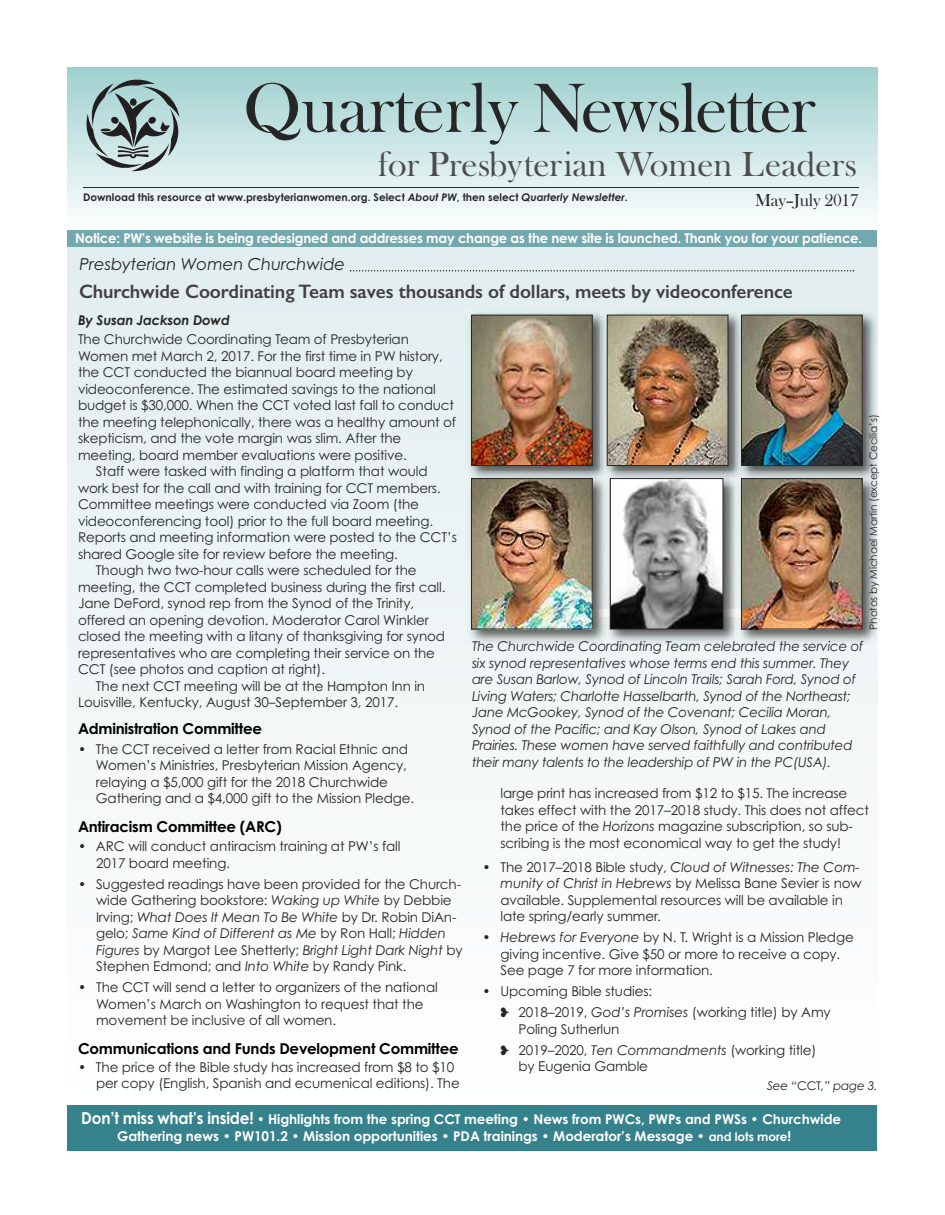
<style>
.page{position:relative;width:945px;height:1215px;background:#fff}
.page>*{position:absolute;margin:0;border:0;box-sizing:border-box;transform-origin:0 0}
.t1{font:72px "Bask Old Face";color:#272627}
.t2{font:36px "Bask Old Face";color:#4e4d4e}
.t3{font:600 19.5px "Gill Sans";letter-spacing:-.005em;color:#414041}
.t4{font:18px "Bask Old Face";letter-spacing:-.015em;color:#272627}
.t5{font:italic 16.5px "Century Gothic";letter-spacing:-.005em;color:#272627}
.t6{font:italic 16.2px "Adobe Garamond";color:#231f20}
.t7{font:700 15px "Century Gothic";letter-spacing:-.015em;color:#000}
.t8{font:13.5px/16.5px "Century Gothic";letter-spacing:-.01em;color:#272627}
.t9{font:italic 13.5px/16.5px "Century Gothic";letter-spacing:-.015em;color:#272627}
.t10{font:700 13.5px/16.5px "Century Gothic";letter-spacing:-.005em;color:#fff;scale:.93 1}
.t11{font:700 13.5px "Century Gothic";letter-spacing:-.005em;color:#fff}
.t12{font:italic 700 13.5px "Century Gothic";letter-spacing:-.015em;color:#272627}
.t13{font:italic 12px "Century Gothic";letter-spacing:-.015em;color:#272627}
.t14{font:700 10.5px "Century Gothic";color:#272627}
.t15{font:10.5px "Century Gothic";letter-spacing:-.015em;color:#272627}
.s1{font-style:italic}
.s2{font-style:normal}
.s3{font-size:16.5px}
.s4{font-size:12px}
</style>
<div class="page">
<div style="left:68px;top:230px;width:810px;height:17px;background:#74a8af"></div>
<div style="left:68px;top:248px;width:810px;height:857px;background:linear-gradient(to bottom,#e2edef,#fff)"></div>
<div style="left:68px;top:68px;width:810px;height:162px;background:linear-gradient(to bottom,#a0d0d0,#fdfefe)"></div>
<hr style="left:83px;top:187px;width:776px;height:1px;background:#272627">
<svg style="left:86px;top:79px;width:93px;height:93px;background:#94aaaa"></svg>
<div style="left:68px;top:1105px;width:810px;height:45px;background:#36828c"></div>
<svg style="left:350px;top:270px;width:504px;height:2px"></svg>
<img style="left:465px;top:308px;width:135px;height:177px">
<img style="left:473px;top:317px;width:118px;height:147px">
<div style="left:471px;top:315px;width:122px;height:151px;border:1px solid #272627"></div>
<img style="left:600px;top:308px;width:278px;height:164px">
<img style="left:609px;top:317px;width:117px;height:147px">
<div style="left:607px;top:315px;width:121px;height:151px;border:1px solid #272627"></div>
<img style="left:743px;top:317px;width:118px;height:147px">
<div style="left:741px;top:315px;width:122px;height:151px;border:1px solid #272627"></div>
<img style="left:465px;top:485px;width:138px;height:164px">
<img style="left:473px;top:480px;width:118px;height:147px">
<div style="left:471px;top:478px;width:122px;height:151px;border:1px solid #272627"></div>
<img style="left:603px;top:616px;width:140px;height:33px">
<img style="left:723px;top:472px;width:12px;height:144px">
<svg style="left:599px;top:472px;width:124px;height:157px"></svg>
<div style="left:610px;top:478px;width:113px;height:151px;border:1px solid #272627"></div>
<img style="left:743px;top:485px;width:135px;height:164px">
<img style="left:747px;top:472px;width:131px;height:13px">
<img style="left:735px;top:485px;width:6px;height:124px">
<svg style="left:735px;top:609px;width:6px;height:7px"></svg>
<svg style="left:735px;top:472px;width:12px;height:13px"></svg>
<img style="left:743px;top:480px;width:118px;height:147px">
<div style="left:741px;top:478px;width:122px;height:151px;border:1px solid #272627"></div>
<h1 class="t1" style="left:243px;top:65px;width:574px">Quarterly Newsletter</h1>
<h2 class="t2" style="left:378px;top:143px;width:481px">for Presbyterian Women Leaders</h2>
<p class="t14" style="left:83px;top:191px;width:546px">Download this resource at www.presbyterianwomen.org. Select <span class="s1">About PW</span>, then select <span class="s1">Quarterly Newsletter</span>.</p>
<h3 class="t4" style="left:755px;top:189px;width:105px">May–July 2017</h3>
<p class="t11" style="left:75px;top:230px;width:789px">Notice: PW's website is being redesigned and addresses may change as the new site is launched. Thank you for your patience.</p>
<p class="t5" style="left:80px;top:254px;width:267px">Presbyterian Women Churchwide</p>
<h3 class="t3" style="left:79px;top:280px;width:715px">Churchwide Coordinating Team saves thousands of dollars, meets by videoconference</h3>
<p class="t12" style="left:78px;top:312px;width:153px">By Susan Jackson Dowd</p>
<p class="t8" style="left:78px;top:332px;width:332px">The Churchwide Coordinating Team of Presbyterian</p>
<p class="t8" style="left:78px;top:348px;width:366px">Women met March 2, 2017. For the first time in PW history,</p>
<p class="t8" style="left:78px;top:365px;width:336px">the CCT conducted the biannual board meeting by</p>
<p class="t8" style="left:78px;top:381px;width:359px">videoconference. The estimated savings to the national</p>
<p class="t8" style="left:78px;top:398px;width:378px">budget is $30,000. When the CCT voted last fall to conduct</p>
<p class="t8" style="left:78px;top:414px;width:380px">the meeting telephonically, there was a healthy amount of</p>
<p class="t8" style="left:78px;top:431px;width:325px">skepticism, and the vote margin was slim. After the</p>
<p class="t8" style="left:78px;top:447px;width:330px">meeting, board member evaluations were positive.</p>
<p class="t8" style="left:96px;top:464px;width:333px">Staff were tasked with finding a platform that would</p>
<p class="t8" style="left:78px;top:480px;width:364px">work best for the call and with training for CCT members.</p>
<p class="t8" style="left:78px;top:497px;width:342px">Committee meetings were conducted via Zoom (the</p>
<p class="t8" style="left:78px;top:513px;width:357px">videoconferencing tool) prior to the full board meeting.</p>
<p class="t8" style="left:78px;top:530px;width:380px">Reports and meeting information were posted to the CCT’s</p>
<p class="t8" style="left:78px;top:546px;width:321px">shared Google site for review before the meeting.</p>
<p class="t8" style="left:96px;top:563px;width:322px">Though two two-hour calls were scheduled for the</p>
<p class="t8" style="left:78px;top:579px;width:369px">meeting, the CCT completed business during the first call.</p>
<p class="t8" style="left:78px;top:596px;width:338px">Jane DeFord, synod rep from the Synod of the Trinity,</p>
<p class="t8" style="left:78px;top:612px;width:352px">offered an opening devotion. Moderator Carol Winkler</p>
<p class="t8" style="left:78px;top:629px;width:369px">closed the meeting with a litany of thanksgiving for synod</p>
<p class="t8" style="left:78px;top:645px;width:359px">representatives who are completing their service on the</p>
<p class="t8" style="left:78px;top:662px;width:249px">CCT (see photos and caption at right).</p>
<p class="t8" style="left:96px;top:678px;width:331px">The next CCT meeting will be at the Hampton Inn in</p>
<p class="t8" style="left:78px;top:695px;width:322px">Louisville, Kentucky, August 30–September 3, 2017.</p>
<p class="t7" style="left:78px;top:721px;width:186px">Administration Committee</p>
<p class="t8" style="left:96px;top:741px;width:320px;text-indent:-18px">• The CCT received a letter from Racial Ethnic and Women’s Ministries, Presbyterian Mission Agency, relaying a $5,000 gift for the 2018 Churchwide Gathering and a $4,000 gift to the Mission Pledge.</p>
<p class="t7" style="left:78px;top:818px;width:205px">Antiracism Committee (ARC)</p>
<p class="t8" style="left:96px;top:839px;width:306px;text-indent:-18px">• ARC will conduct antiracism training at PW’s fall<br>2017 board meeting.</p>
<p class="t8" style="left:96px;top:876px;width:368px;text-indent:-18px">• Suggested readings have been provided for the Church&shy;wide Gathering bookstore: <span class="s1">Waking up White</span> by Debbie Irving; <span class="s1">What Does It Mean To Be White</span> by Dr. Robin DiAn&shy;gelo; <span class="s1">Same Kind of Different as Me</span> by Ron Hall; <span class="s1">Hidden Figures</span> by Margot Lee Shetterly; <span class="s1">Bright Light Dark Night</span> by Stephen Edmond; and <span class="s1">Into White</span> by Randy Pink.</p>
<p class="t8" style="left:96px;top:980px;width:343px;text-indent:-18px">• The CCT will send a letter to organizers of the national<br>Women’s March on Washington to request that the movement be inclusive of all women.</p>
<p class="t7" style="left:78px;top:1040px;width:382px">Communications and Funds Development Committee</p>
<p class="t8" style="left:96px;top:1059px;width:365px;text-indent:-18px">• The price of the Bible study has increased from $8 to $10 per copy (English, Spanish and ecumenical editions). The</p>
<p class="t6" style="left:424px;top:1038px;width:9px">S</p>
<p class="t15" style="left:867px;top:630px;width:217px;rotate:-90deg">Photos by Michael Martin (except Cecilia’s)</p>
<p class="t9" style="left:472px;top:638px;width:393px">The Churchwide Coordinating Team celebrated the service of six synod representatives whose terms end this summer. They are Susan Barlow, Synod of Lincoln Trails; Sarah Ford, Synod of Living Waters; Charlotte Hasselbarth, Synod of the Northeast; Jane McGookey, Synod of the Covenant; Cecilia Moran, Synod of the Pacific; and Kay Olson, Synod of Lakes and Prairies. These women have served faithfully and contributed their many talents to the leadership of PW in the PC(USA).</p>
<p class="t8" style="left:500px;top:785px;width:370px">large print has increased from $12 to $15. The increase takes effect with the 2017–2018 study. This does not affect the price of the <span class="s1">Horizons</span> magazine subscription, so sub&shy;scribing is the most economical way to get the study!</p>
<p class="t8" style="left:501px;top:859px;width:363px;text-indent:-18px">• The 2017–2018 Bible study, <span class="s1">Cloud of Witnesses: The Com&shy;munity of Christ in Hebrews</span> by Melissa Bane Sevier is now available. Supplemental resources will be available in late spring/early summer.</p>
<p class="t8" style="left:501px;top:929px;width:355px;text-indent:-18px">• <span class="s1">Hebrews for Everyone</span> by N. T. Wright is a Mission Pledge giving incentive. Give $50 or more to receive a copy.<br>See page 7 for more information.</p>
<p class="t8" style="left:483px;top:983px;width:171px">• Upcoming Bible studies:</p>
<p class="t8" style="left:518px;top:1004px;width:314px;text-indent:-18px">• 2018–2019, <span class="s1">God’s Promises</span> (working title) by Amy<br>Poling Sutherlun</p>
<p class="t8" style="left:518px;top:1042px;width:299px;text-indent:-18px">• 2019–2020, <span class="s1">Ten Commandments</span> (working title) by Eugenia Gamble</p>
<p class="t13" style="left:767px;top:1079px;width:112px">See “<span class="s2">CCT</span>,” page 3.</p>
<p class="t10" style="left:117px;top:1111px;width:780px;text-indent:-36px"><span class="s3">Don’t miss what’s inside!</span> • Highlights from the spring CCT meeting • News from PWCs, PWPs and PWSs • Churchwide<br>Gathering news • PW101.2 • Mission opportunities • PDA trainings • Moderator’s Message • <span class="s4">and lots more</span>!</p>
</div>
